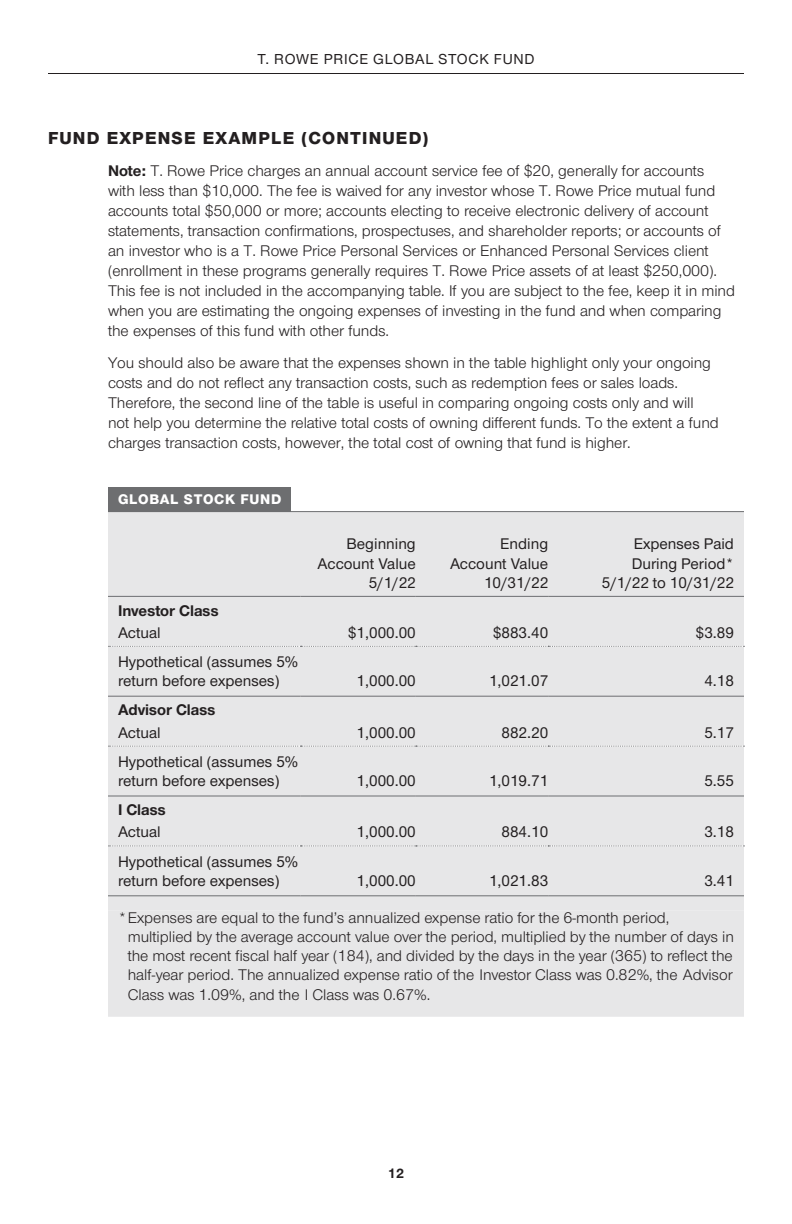
<style>
.page{position:relative;width:792px;height:1224px;background:#fff}
.page>*{position:absolute;margin:0;border:0;box-sizing:border-box;transform-origin:0 0}
.SectionHeader_copy{font:800 18px "Nimbus Sans Novus";letter-spacing:.065em;color:#231f20}
.BodyText{font:16px/20px "Nimbus Sans Novus";letter-spacing:-.005em;color:#231f20}
.ID0ED1AE{font:16px/19.2px "Nimbus Sans Novus";color:#231f20;text-align:justify}
.ID0EMDAC{font:500 16px/19.2px "Nimbus Sans Novus";color:#231f20}
.ID0EREAE{font:500 16px "Nimbus Sans Novus";color:#231f20}
.ID0EWEAC{font:500 16px/19.2px "Nimbus Sans Novus";color:#231f20;text-align:right}
.ID0E41AG{font:700 16px "Nimbus Sans Novus";color:#231f20}
.t1{font:500 15px "Nimbus Sans Novus";letter-spacing:.05em;color:#231f20}
.TableHeader{font:800 14.4px "Nimbus Sans Novus";letter-spacing:.05em;color:#fff}
.t2{font:700 14px "Nimbus Sans Novus";color:#231f20}
.s1{font-weight:700}
</style>
<div class="page">
<hr style="left:48px;top:73px;width:696px;height:1px;background:#231f20">
<div style="left:108px;top:512px;width:636px;height:399px;background:#e7e7e8"></div>
<hr style="left:108px;top:596px;width:193px;height:1px;background:#6d6e71">
<hr style="left:301px;top:596px;width:115px;height:1px;background:#6d6e71">
<hr style="left:416px;top:596px;width:132px;height:1px;background:#6d6e71">
<hr style="left:548px;top:596px;width:196px;height:1px;background:#6d6e71">
<svg style="left:108px;top:646px;width:637px;height:1px"></svg>
<hr style="left:108px;top:696px;width:193px;height:1px;background:#6d6e71">
<hr style="left:301px;top:696px;width:115px;height:1px;background:#6d6e71">
<hr style="left:416px;top:696px;width:132px;height:1px;background:#6d6e71">
<hr style="left:548px;top:696px;width:196px;height:1px;background:#6d6e71">
<svg style="left:108px;top:746px;width:637px;height:1px"></svg>
<hr style="left:108px;top:796px;width:193px;height:1px;background:#6d6e71">
<hr style="left:301px;top:796px;width:115px;height:1px;background:#6d6e71">
<hr style="left:416px;top:796px;width:132px;height:1px;background:#6d6e71">
<hr style="left:548px;top:796px;width:196px;height:1px;background:#6d6e71">
<svg style="left:108px;top:845px;width:637px;height:1px"></svg>
<hr style="left:108px;top:895px;width:193px;height:1px;background:#6d6e71">
<hr style="left:301px;top:895px;width:115px;height:1px;background:#6d6e71">
<hr style="left:416px;top:895px;width:132px;height:1px;background:#6d6e71">
<hr style="left:548px;top:895px;width:196px;height:1px;background:#6d6e71">
<div style="left:108px;top:488px;width:183px;height:24px;background:#6d6e70"></div>
<hr style="left:108px;top:511px;width:636px;height:1px;background:#6d6e70">
<div style="left:108px;top:911px;width:636px;height:106px;background:#e7e7e8"></div>
<p class="t1" style="left:257px;top:49px;width:279px">T. ROWE PRICE GLOBAL STOCK FUND</p>
<p class="SectionHeader_copy" style="left:48px;top:125px;width:382px">FUND EXPENSE EXAMPLE (CONTINUED)</p>
<p class="BodyText" style="left:108px;top:160px;width:629px"><span class="s1">Note:</span> T. Rowe Price charges an annual account service fee of $20, generally for accounts with less than $10,000. The fee is waived for any investor whose T. Rowe Price mutual fund accounts total $50,000 or more; accounts electing to receive electronic delivery of account statements, transaction confirmations, prospectuses, and shareholder reports; or accounts of an investor who is a T. Rowe Price Personal Services or Enhanced Personal Services client (enrollment in these programs generally requires T. Rowe Price assets of at least $250,000).<br>This fee is not included in the accompanying table. If you are subject to the fee, keep it in mind when you are estimating the ongoing expenses of investing in the fund and when comparing the expenses of this fund with other funds.</p>
<p class="BodyText" style="left:108px;top:352px;width:612px">You should also be aware that the expenses shown in the table highlight only your ongoing costs and do not reflect any transaction costs, such as redemption fees or sales loads.<br>Therefore, the second line of the table is useful in comparing ongoing costs only and will not help you determine the relative total costs of owning different funds. To the extent a fund charges transaction costs, however, the total cost of owning that fund is higher.</p>
<p class="TableHeader" style="left:118px;top:489px;width:165px">GLOBAL STOCK FUND</p>
<p class="ID0EWEAC" style="left:318px;top:534px;width:100px">Beginning<br>Account Value<br>5/1/22</p>
<p class="ID0EWEAC" style="left:450px;top:534px;width:100px">Ending<br>Account Value<br>10/31/22</p>
<p class="ID0EWEAC" style="left:602px;top:534px;width:134px">Expenses Paid<br>During Period*<br>5/1/22 to 10/31/22</p>
<p class="ID0E41AG" style="left:118px;top:600px;width:102px">Investor Class</p>
<p class="ID0EMDAC" style="left:118px;top:622px;width:44px">Actual</p>
<p class="ID0EREAE" style="left:348px;top:622px;width:69px">$1,000.00</p>
<p class="ID0EREAE" style="left:493px;top:622px;width:57px">$883.40</p>
<p class="ID0EREAE" style="left:696px;top:622px;width:40px">$3.89</p>
<p class="ID0EMDAC" style="left:118px;top:651px;width:182px">Hypothetical (assumes 5% return before expenses)</p>
<p class="ID0EREAE" style="left:357px;top:670px;width:61px">1,000.00</p>
<p class="ID0EREAE" style="left:489px;top:670px;width:61px">1,021.07</p>
<p class="ID0EREAE" style="left:704px;top:670px;width:31px">4.18</p>
<p class="ID0E41AG" style="left:118px;top:699px;width:99px">Advisor Class</p>
<p class="ID0EMDAC" style="left:118px;top:722px;width:44px">Actual</p>
<p class="ID0EREAE" style="left:357px;top:722px;width:61px">1,000.00</p>
<p class="ID0EREAE" style="left:502px;top:722px;width:48px">882.20</p>
<p class="ID0EREAE" style="left:704px;top:722px;width:31px">5.17</p>
<p class="ID0EMDAC" style="left:118px;top:751px;width:182px">Hypothetical (assumes 5% return before expenses)</p>
<p class="ID0EREAE" style="left:357px;top:770px;width:61px">1,000.00</p>
<p class="ID0EREAE" style="left:489px;top:770px;width:61px">1,019.71</p>
<p class="ID0EREAE" style="left:704px;top:770px;width:31px">5.55</p>
<p class="ID0E41AG" style="left:118px;top:799px;width:49px">I Class</p>
<p class="ID0EMDAC" style="left:118px;top:822px;width:44px">Actual</p>
<p class="ID0EREAE" style="left:357px;top:821px;width:61px">1,000.00</p>
<p class="ID0EREAE" style="left:502px;top:821px;width:48px">884.10</p>
<p class="ID0EREAE" style="left:704px;top:821px;width:31px">3.18</p>
<p class="ID0EMDAC" style="left:118px;top:851px;width:182px">Hypothetical (assumes 5% return before expenses)</p>
<p class="ID0EREAE" style="left:357px;top:870px;width:61px">1,000.00</p>
<p class="ID0EREAE" style="left:489px;top:870px;width:61px">1,021.83</p>
<p class="ID0EREAE" style="left:704px;top:870px;width:31px">3.41</p>
<p class="ID0ED1AE" style="left:118px;top:907px;width:553px">*Expenses are equal to the fund’s annualized expense ratio for the 6-month period,</p>
<p class="ID0ED1AE" style="left:128px;top:927px;width:608px">multiplied by the average account value over the period, multiplied by the number of days in the most recent fiscal half year (184), and divided by the days in the year (365) to reflect the half-year period. The annualized expense ratio of the<sup>1</sup>Investor Class was 0.82%, the<sup>2</sup>Advisor Class was 1.09%, and the<sup>3</sup>I Class was 0.67%.</p>
<p class="t2" style="left:388px;top:1164px;width:18px">12</p>
</div>
